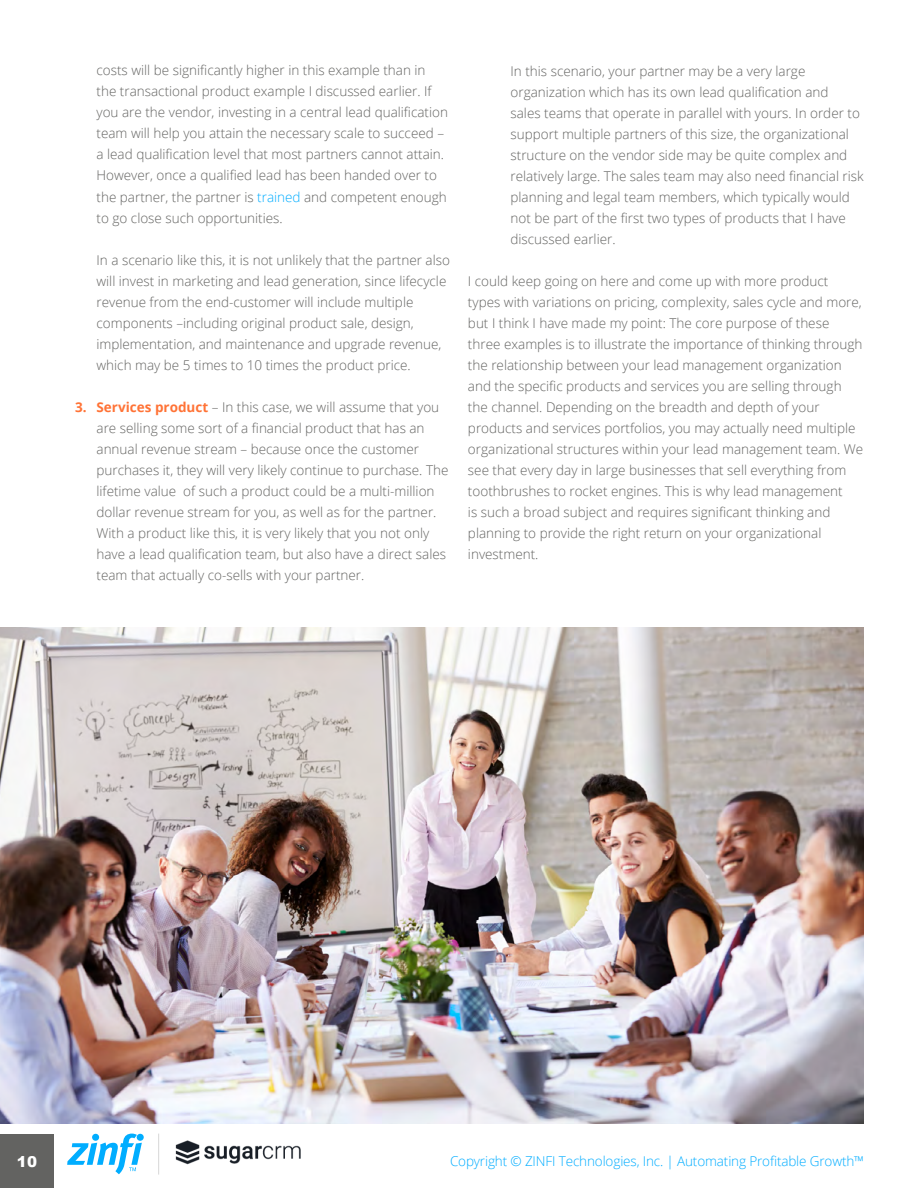
<style>
.page{position:relative;width:918px;height:1188px;background:#fff}
.page>*{position:absolute;margin:0;border:0;box-sizing:border-box;transform-origin:0 0}
.t1{font:900 15px "Arial";color:#fff}
.t2{font:300 13.5px/21px "Open Sans";color:#636361}
.t3{font:300 13.5px "Open Sans";letter-spacing:-.01em;color:#00adff}
.s1{color:#00adff}
.s2{font-weight:700;color:#ff7336}
</style>
<div class="page">
<div style="left:0;top:1134px;width:54px;height:54px;background:#636361"></div>
<hr style="left:158px;top:1134px;width:1px;height:41px;background:#d8d8d8">
<svg style="left:67px;top:1134px;width:77px;height:40px"></svg>
<img style="left:0;top:627px;width:864px;height:496px">
<img style="left:175px;top:1140px;width:126px;height:25px">
<p class="t2" style="left:97px;top:60px;width:353px">costs will be significantly higher in this example than in the transactional product example I discussed earlier. If you are the vendor, investing in a central lead qualification team will help you attain the necessary scale to succeed – a lead qualification level that most partners cannot attain.<br>However, once a qualified lead has been handed over to the partner, the partner is <span class="s1">trained</span> and competent enough to go close such opportunities.</p>
<p class="t2" style="left:97px;top:249px;width:355px">In a scenario like this, it is not unlikely that the partner also will invest in marketing and lead generation, since lifecycle revenue from the end-customer will include multiple components –including original product sale, design, implementation, and maintenance and upgrade revenue, which may be 5 times to 10 times the product price.</p>
<p class="t2" style="left:97px;top:396px;width:353px;text-indent:-21px"><span class="s2">3. Services product</span> – In this case, we will assume that you are selling some sort of a financial product that has an annual revenue stream – because once the customer purchases it, they will very likely continue to purchase. The lifetime value of such a product could be a multi-million dollar revenue stream for you, as well as for the partner.<br>With a product like this, it is very likely that you not only have a lead qualification team, but also have a direct sales team that actually co-sells with your partner.</p>
<p class="t2" style="left:511px;top:60px;width:355px">In this scenario, your partner may be a very large organization which has its own lead qualification and<br>sales teams that operate in parallel with yours. In order to support multiple partners of this size, the organizational structure on the vendor side may be quite complex and relatively large. The sales team may also need financial risk planning and legal team members, which typically would not be part of the first two types of products that I have discussed earlier.</p>
<p class="t2" style="left:468px;top:270px;width:397px">I could keep going on here and come up with more product types with variations on pricing, complexity, sales cycle and more, but I think I have made my point: The core purpose of these three examples is to illustrate the importance of thinking through the relationship between your lead management organization and the specific products and services you are selling through the channel. Depending on the breadth and depth of your products and services portfolios, you may actually need multiple organizational structures within your lead management team. We see that every day in large businesses that sell everything from toothbrushes to rocket engines. This is why lead management<br>is such a broad subject and requires significant thinking and planning to provide the right return on your organizational investment.</p>
<p class="t1" style="left:17px;top:1151px;width:22px">10</p>
<p class="t3" style="left:450px;top:1152px;width:416px">Copyright © ZINFI Technologies, Inc. | Automating Profitable Growth™</p>
</div>
